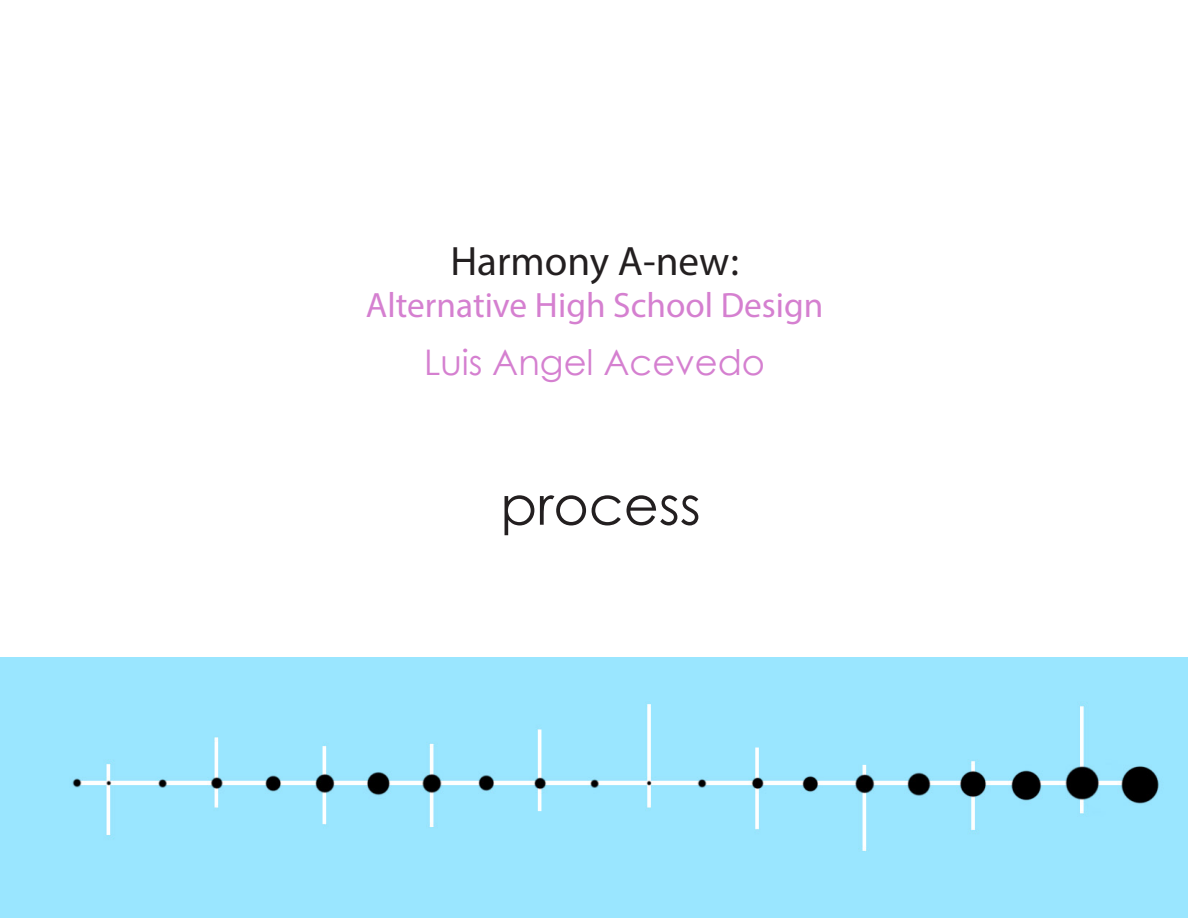
<style>
.page{position:relative;width:1188px;height:918px;background:#fff}
.page>*{position:absolute;margin:0;border:0;box-sizing:border-box;transform-origin:0 0}
.t1{font:54px "Century Gothic";color:#231f20}
.t2{font:41.1px "Myriad Pro";color:#231f20}
.t3{font:35.25px "Myriad Pro";color:#d580d0}
.t4{font:35.25px "Century Gothic";color:#d580d0}
</style>
<div class="page">
<div style="left:0;top:657px;width:1188px;height:261px;background:#9ae6ff"></div>
<p class="t2" style="left:450px;top:236px;width:290px">Harmony A-new:</p>
<p class="t3" style="left:366px;top:284px;width:459px">Alternative High School Design</p>
<p class="t4" style="left:424px;top:337px;width:343px">Luis Angel Acevedo</p>
<p class="t1" style="left:500px;top:468px;width:202px">process</p>
</div>
